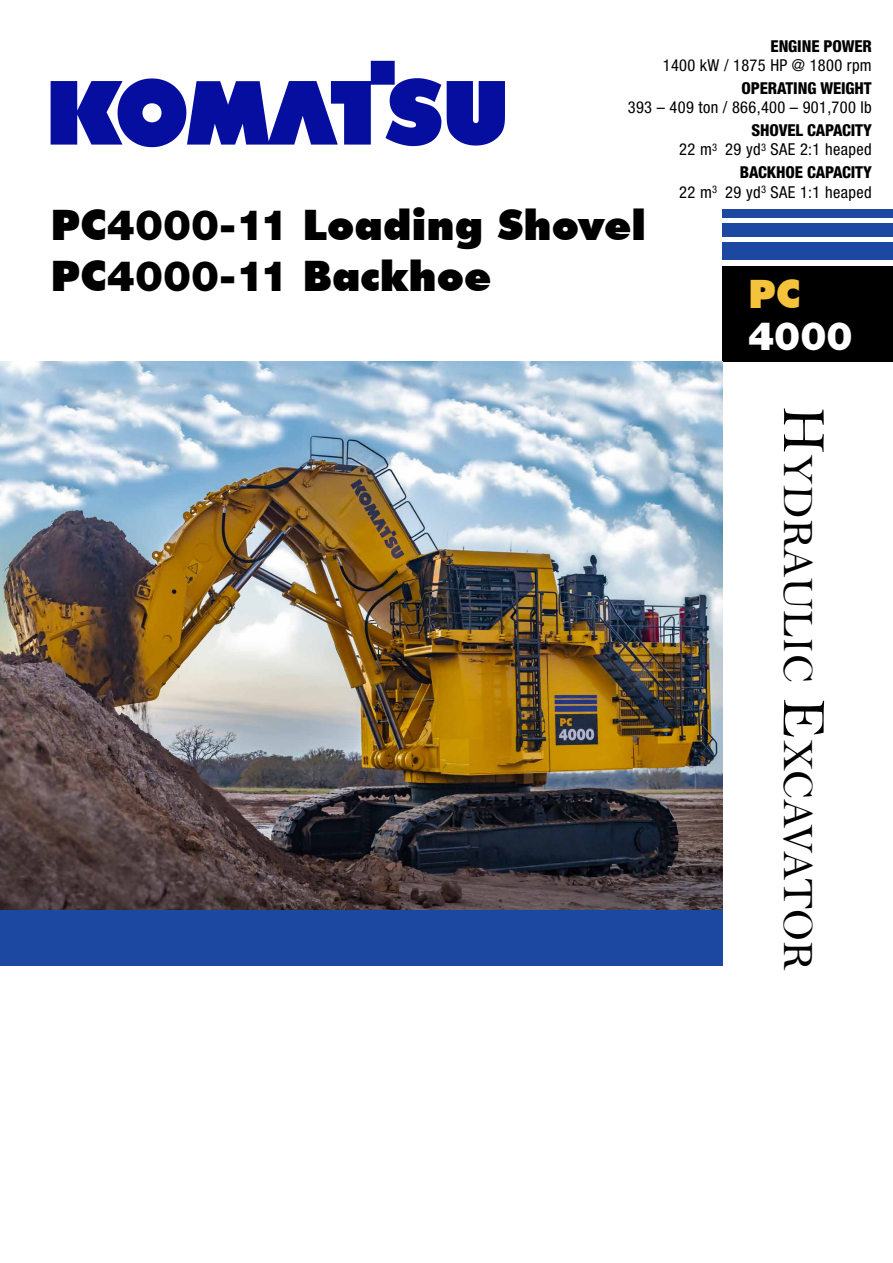
<style>
.page{position:relative;width:893px;height:1263px;background:#fff}
.page>*{position:absolute;margin:0;border:0;box-sizing:border-box;transform-origin:0 0}
.t1{font:43.5px "Bell";letter-spacing:.005em;color:#000}
.t2{font:900 42px/50.4px "Futura BT";color:#000}
.t3{font:900 39.15px "Helvetica Neue";color:#fff}
.t4{font:900 39.15px "Futura BT";color:#f5c23c}
.t5{font:condensed 16.35px/19.5px "Helvetica Neue";letter-spacing:.02em;color:#000;text-align:right}
.t6{font:800 condensed 16.35px "Helvetica Neue";letter-spacing:-.01em;color:#000}
.s1{font-weight:800}
.s2{font-family:"Helvetica Neue"}
.s3{font-size:62.25px}
</style>
<div class="page">
<div style="left:723px;top:266px;width:170px;height:95px;background:#000"></div>
<svg style="left:51px;top:61px;width:454px;height:86px"></svg>
<div style="left:723px;top:242px;width:170px;height:18px;background:#1c48a2"></div>
<div style="left:723px;top:224px;width:170px;height:13px;background:#1c48a2"></div>
<div style="left:723px;top:209px;width:170px;height:9px;background:#1c48a2"></div>
<img style="left:0;top:361px;width:723px;height:549px">
<div style="left:0;top:910px;width:723px;height:55px;background:#1c48a2"></div>
<p class="t6" style="left:771px;top:36px;width:103px">ENGINE POWER</p>
<p class="t5" style="left:663px;top:56px;width:210px">1400 kW / 1875 HP @ 1800 rpm</p>
<p class="t6" style="left:741px;top:78px;width:132px">OPERATING WEIGHT</p>
<p class="t5" style="left:628px;top:98px;width:245px">393 – 409 ton / 866,400 – 901,700 Ib</p>
<p class="t5" style="left:679px;top:120px;width:194px"><span class="s1">SHOVEL CAPACITY<br></span>22 m<sup>3</sup> 29 yd<sup>3</sup> SAE 2:1 heaped</p>
<p class="t5" style="left:679px;top:162px;width:194px"><span class="s1">BACKHOE CAPACITY<br></span>22 m<sup>3</sup> 29 yd<sup>3</sup> SAE 1:1 heaped</p>
<h2 class="t2" style="left:50px;top:200px;width:597px">PC<span class="s2">4000-11</span> Loading Shovel<br>PC<span class="s2">4000-11</span> Backhoe</h2>
<h3 class="t4" style="left:748px;top:270px;width:54px">PC</h3>
<h3 class="t3" style="left:748px;top:313px;width:106px">4000</h3>
<h1 class="t1" style="left:824px;top:406px;width:565px;rotate:90deg"><span class="s3">H</span>ydraulic <span class="s3">E</span>xcavator</h1>
</div>
